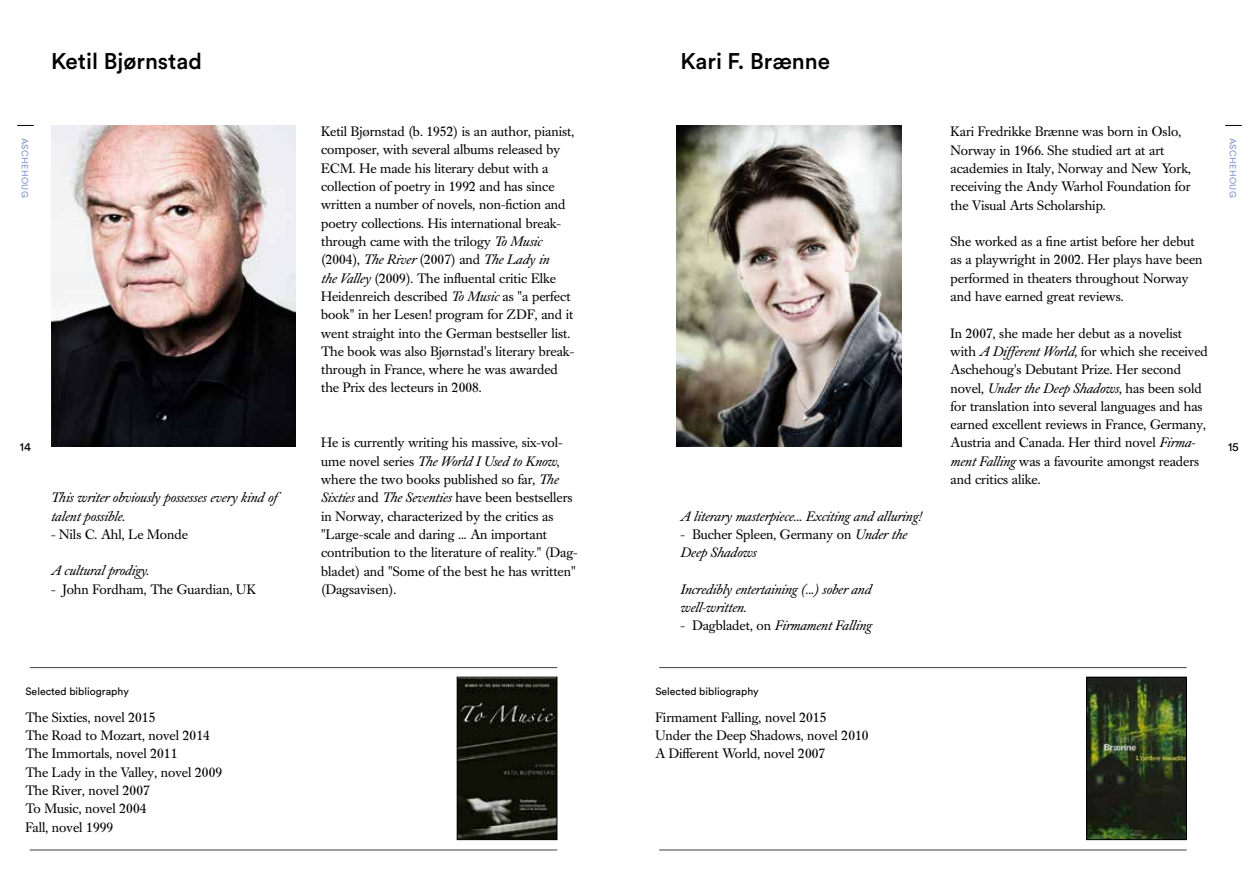
<style>
.page{position:relative;width:1259px;height:893px;background:#fff}
.page>*{position:absolute;margin:0;border:0;box-sizing:border-box;transform-origin:0 0}
.t1{font:500 22.5px "Circular Std";color:#000}
.t2{font:13.5px/18.3px "Caslon Book BE";color:#000}
.t3{font:italic 13.5px/18.3px "Caslon Book BE";color:#000}
.t4{font:12px "Circular Std";color:#000}
.t5{font:10.5px "Circular Std";color:#000}
.t6{font:9px "Circular Std";letter-spacing:.04em;color:#8298cd}
.s1{font-style:italic}
.s2{font-style:normal}
</style>
<div class="page">
<svg style="left:17px;top:125px;width:17px;height:1px"></svg>
<svg style="left:1225px;top:125px;width:16px;height:1px"></svg>
<img style="left:51px;top:125px;width:244px;height:321px">
<hr style="left:30px;top:849px;width:527px;height:1px;background:#414042">
<hr style="left:659px;top:849px;width:527px;height:1px;background:#414042">
<hr style="left:30px;top:667px;width:527px;height:1px;background:#414042">
<hr style="left:659px;top:667px;width:527px;height:1px;background:#414042">
<img style="left:676px;top:125px;width:225px;height:321px">
<img style="left:459px;top:679px;width:96px;height:159px">
<div style="left:457px;top:677px;width:100px;height:163px;border:1px solid #000"></div>
<img style="left:1088px;top:679px;width:96px;height:159px">
<div style="left:1086px;top:677px;width:100px;height:163px;border:1px solid #000"></div>
<h1 class="t1" style="left:51px;top:47px;width:152px">Ketil Bjørnstad</h1>
<h1 class="t1" style="left:680px;top:47px;width:151px">Kari F. Brænne</h1>
<p class="t2" style="left:321px;top:123px;width:255px">Ketil Bjørnstad (b. 1952) is an author, pianist,</p>
<p class="t2" style="left:950px;top:123px;width:242px">Kari Fredrikke Brænne was born in Oslo, Norway in 1966. She studied art at art academies in Italy, Norway and New York, receiving the Andy Warhol Foundation for the Visual Arts Scholarship.</p>
<p class="t2" style="left:950px;top:233px;width:253px">She worked as a fine artist before her debut as a playwright in 2002. Her plays have been performed in theaters throughout Norway and have earned great reviews.</p>
<p class="t2" style="left:950px;top:324px;width:259px">In 2007, she made her debut as a novelist with <span class="s1">A Different World</span>, for which she received Aschehoug's Debutant Prize. Her second novel, <span class="s1">Under the Deep Shadows</span>, has been sold for translation into several languages and has earned excellent reviews in France, Germany, Austria and Canada. Her third novel <span class="s1">Firma&shy;ment Falling</span> was a favourite amongst readers and critics alike.</p>
<p class="t6" style="left:30px;top:138px;width:61px;rotate:90deg">ASCHEHOUG</p>
<p class="t6" style="left:1238px;top:138px;width:61px;rotate:90deg">ASCHEHOUG</p>
<p class="t2" style="left:321px;top:141px;width:255px">composer, with several albums released by ECM. He made his literary debut with a collection of poetry in 1992 and has since written a number of novels, non-fiction and poetry collections. His international break&shy;through came with the trilogy <span class="s1">To Music </span>(2004), <span class="s1">The River</span> (2007) and <span class="s1">The Lady in<br>the Valley</span> (2009). The influental critic Elke Heidenreich described <span class="s1">To Music</span> as "a perfect book" in her Lesen! program for ZDF, and it went straight into the German bestseller list.<br>The book was also Bjørnstad's literary break&shy;through in France, where he was awarded the Prix des lecteurs in 2008.</p>
<p class="t2" style="left:321px;top:434px;width:258px">He is currently writing his massive, six-vol&shy;ume novel series <span class="s1">The World I Used to Know</span>, where the two books published so far, <span class="s1">The Sixties</span> and <span class="s1">The Seventies</span> have been bestsellers in Norway, characterized by the critics as "Large-scale and daring ... An important contribution to the literature of reality." (Dag&shy;bladet) and "Some of the best he has written" (Dagsavisen).</p>
<p class="t4" style="left:20px;top:440px;width:13px">14</p>
<p class="t4" style="left:1228px;top:440px;width:12px">15</p>
<p class="t3" style="left:51px;top:489px;width:235px">This writer obviously possesses every kind of talent possible.</p>
<p class="t2" style="left:51px;top:525px;width:138px">- Nils C. Ahl, Le Monde</p>
<p class="t3" style="left:51px;top:562px;width:100px">A cultural prodigy.</p>
<p class="t2" style="left:51px;top:580px;width:207px">- John Fordham, The Guardian, UK</p>
<p class="t3" style="left:680px;top:507px;width:242px">A literary masterpiece... Exciting and alluring!</p>
<p class="t2" style="left:680px;top:525px;width:228px">- Bucher Spleen, Germany on <span class="s1">Under the<br>Deep Shadows</span></p>
<p class="t3" style="left:680px;top:580px;width:192px">Incredibly entertaining (...) sober and well-written.</p>
<p class="t3" style="left:680px;top:617px;width:192px"><span class="s2">- Dagbladet, on</span> Firmament Falling</p>
<p class="t5" style="left:26px;top:685px;width:105px">Selected bibliography</p>
<p class="t5" style="left:655px;top:685px;width:105px">Selected bibliography</p>
<p class="t2" style="left:26px;top:708px;width:198px">The Sixties, novel 2015<br>The Road to Mozart, novel 2014<br>The Immortals, novel 2011<br>The Lady in the Valley, novel 2009<br>The River, novel 2007<br>To Music, novel 2004<br>Fall, novel 1999</p>
<p class="t2" style="left:655px;top:708px;width:215px">Firmament Falling, novel 2015<br>Under the Deep Shadows, novel 2010<br>A Different World, novel 2007</p>
</div>
